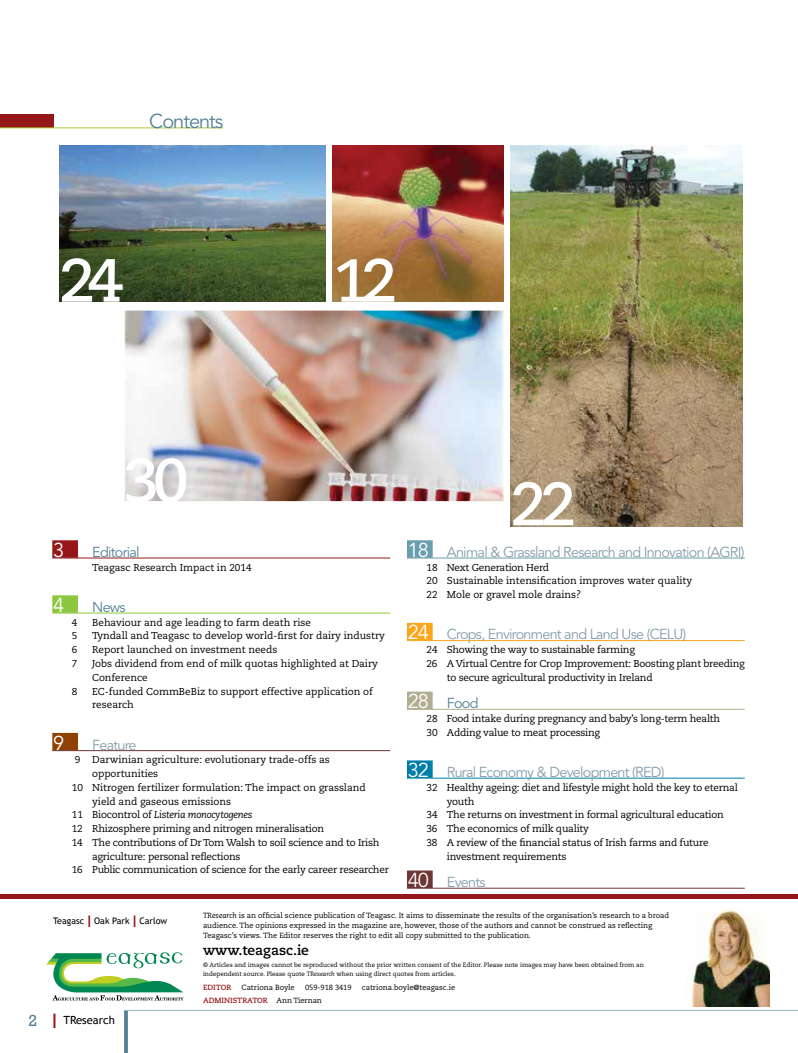
<style>
.page{position:relative;width:798px;height:1053px;background:#fff}
.page>*{position:absolute;margin:0;border:0;box-sizing:border-box;transform-origin:0 0}
.t1{font:700 60.88px "Caecilia";color:#fff}
.t2{font:700 60.62px "Caecilia";color:#fff}
.t3{font:20px "Avenir";letter-spacing:-.05em;color:#528095}
.t4{font:20px "Avenir";color:#fff}
.t5{font:20px "Trebuchet MS";color:#96171a}
.t6{font:16.25px "Rockwell";color:#528095}
.t7{font:14.38px "Avenir";letter-spacing:-.05em;color:#849daa}
.t8{font:14.38px "Avenir";letter-spacing:-.05em;color:#528095}
.t9{font:700 13.75px "Caecilia";letter-spacing:-.005em;color:#000}
.t10{font:11.25px "Trebuchet MS";color:#000}
.t11{font:10px/13.8px "Caecilia";letter-spacing:-.025em;color:#000}
.t12{font:10px/13.8px "Caecilia";letter-spacing:-.005em;color:#000}
.t13{font:italic 10px "Caecilia";letter-spacing:-.025em;color:#000}
.t14{font:9px "Trebuchet MS";color:#000}
.t15{font:7.5px/10px "Caecilia";letter-spacing:-.005em;color:#000}
.t16{font:700 7.5px "Caecilia";letter-spacing:-.005em;color:#96171a}
.t17{font:6.25px/8.8px "Caecilia";letter-spacing:-.005em;color:#000}
.s1{font-style:normal}
.s2{font-size:20px;color:#fff}
.s3{font-size:16px;color:#96171a}
.s4{font-style:italic}
.s5{font-weight:400;color:#000}
</style>
<div class="page">
<div style="left:0;top:114px;width:53px;height:14px;background:#96171a"></div>
<svg style="left:124px;top:1011px;width:4px;height:41px"></svg>
<hr style="left:0;top:128px;width:223px;height:1px;background:#a6ce39">
<img style="left:127px;top:312px;width:374px;height:187px">
<div style="left:125px;top:310px;width:378px;height:191px;border:1px solid #fff"></div>
<img style="left:59px;top:146px;width:266px;height:156px">
<img style="left:332px;top:146px;width:171px;height:156px">
<img style="left:510px;top:146px;width:231px;height:380px">
<svg style="left:46px;top:952px;width:137px;height:48px"></svg>
<div style="left:52px;top:540px;width:26px;height:17px;background:#96171a"></div>
<hr style="left:52px;top:557px;width:338px;height:1px;background:#96171a">
<div style="left:52px;top:595px;width:26px;height:17px;background:#8dc63f"></div>
<hr style="left:52px;top:612px;width:338px;height:1px;background:#8dc63f">
<div style="left:52px;top:732px;width:26px;height:18px;background:#8e4103"></div>
<hr style="left:52px;top:750px;width:338px;height:1px;background:#6e3635">
<div style="left:407px;top:540px;width:25px;height:17px;background:#689ead"></div>
<hr style="left:407px;top:557px;width:337px;height:1px;background:#689ead">
<div style="left:407px;top:622px;width:25px;height:18px;background:#faa61a"></div>
<hr style="left:407px;top:640px;width:337px;height:1px;background:#faa61a">
<div style="left:407px;top:691px;width:25px;height:18px;background:#b1ad91"></div>
<hr style="left:407px;top:709px;width:337px;height:1px;background:#b1ad91">
<div style="left:407px;top:760px;width:25px;height:17px;background:#007ea9"></div>
<hr style="left:407px;top:777px;width:337px;height:1px;background:#007ea9">
<div style="left:407px;top:870px;width:25px;height:17px;background:#6e3635"></div>
<hr style="left:407px;top:887px;width:337px;height:1px;background:#6e3635">
<hr style="left:124px;top:1010px;width:673px;height:1px;background:#9db9c8">
<img style="left:686px;top:909px;width:82px;height:97px">
<div style="left:0;top:894px;width:797px;height:5px;background:#96171a"></div>
<h3 class="t3" style="left:149px;top:109px;width:76px">Contents</h3>
<h1 class="t1" style="left:59px;top:244px;width:66px">24</h1>
<h2 class="t2" style="left:333px;top:245px;width:65px">12</h2>
<h2 class="t2" style="left:123px;top:444px;width:67px">30</h2>
<h3 class="t4" style="left:53px;top:538px;width:13px">3</h3>
<h3 class="t8" style="left:92px;top:543px;width:49px">Editorial</h3>
<p class="t12" style="left:92px;top:560px;width:161px">Teagasc Research Impact in 2014</p>
<h3 class="t4" style="left:53px;top:593px;width:13px">4</h3>
<h3 class="t8" style="left:92px;top:598px;width:35px">News</h3>
<p class="t11" style="left:72px;top:615px;width:7px">4</p>
<p class="t12" style="left:92px;top:615px;width:220px">Behaviour and age leading to farm death rise</p>
<p class="t11" style="left:72px;top:629px;width:7px">5</p>
<p class="t12" style="left:92px;top:629px;width:294px">Tyndall and Teagasc to develop world-first for dairy industry</p>
<p class="t11" style="left:72px;top:643px;width:7px">6</p>
<p class="t12" style="left:92px;top:643px;width:187px">Report launched on investment needs</p>
<p class="t11" style="left:72px;top:656px;width:7px">7</p>
<p class="t12" style="left:92px;top:656px;width:287px">Jobs dividend from end of milk quotas highlighted at Dairy<br>Conference</p>
<p class="t11" style="left:72px;top:684px;width:7px">8</p>
<p class="t12" style="left:92px;top:684px;width:282px">EC-funded CommBeBiz to support effective application of research</p>
<h3 class="t4" style="left:53px;top:731px;width:13px">9</h3>
<h3 class="t7" style="left:92px;top:736px;width:46px">Feature</h3>
<p class="t12" style="left:75px;top:753px;width:257px">9 Darwinian agriculture: evolutionary trade-offs as</p>
<p class="t12" style="left:92px;top:766px;width:68px">opportunities</p>
<p class="t12" style="left:72px;top:780px;width:295px">10 Nitrogen fertilizer formulation: The impact on grassland</p>
<p class="t12" style="left:92px;top:794px;width:140px">yield and gaseous emissions</p>
<p class="t13" style="left:72px;top:809px;width:182px"><span class="s1">11 Biocontrol of</span> Listeria monocytogenes</p>
<p class="t11" style="left:72px;top:821px;width:253px">12 Rhizosphere priming and nitrogen mineralisation</p>
<p class="t11" style="left:72px;top:835px;width:309px">14 The contributions of Dr Tom Walsh to soil science and to Irish</p>
<p class="t11" style="left:92px;top:849px;width:150px">agriculture: personal reflections</p>
<p class="t11" style="left:72px;top:863px;width:318px">16 Public communication of science for the early career researcher</p>
<h2 class="t2" style="left:510px;top:468px;width:67px">22</h2>
<h3 class="t7" style="left:407px;top:543px;width:338px"><span class="s2">18</span> Animal &amp; Grassland Research and Innovation (AGRI)</h3>
<p class="t12" style="left:426px;top:560px;width:267px">18 Next Generation Herd<br>20 Sustainable intensification improves water quality<br>22 Mole or gravel mole drains?</p>
<h3 class="t7" style="left:407px;top:626px;width:280px"><span class="s2">24</span> Crops, Environment and Land Use (CELU)</h3>
<p class="t11" style="left:426px;top:643px;width:210px">24 Showing the way to sustainable farming</p>
<p class="t11" style="left:426px;top:656px;width:319px">26 A Virtual Centre for Crop Improvement: Boosting plant breeding</p>
<p class="t11" style="left:446px;top:670px;width:207px">to secure agricultural productivity in Ireland</p>
<h3 class="t8" style="left:407px;top:695px;width:72px"><span class="s2">28</span> Food</h3>
<p class="t11" style="left:426px;top:711px;width:295px">28 Food intake during pregnancy and baby’s long-term health<br>30 Adding value to meat processing</p>
<h3 class="t7" style="left:407px;top:763px;width:258px"><span class="s2">32</span> Rural Economy &amp; Development (RED)</h3>
<p class="t11" style="left:426px;top:780px;width:312px">32 Healthy ageing: diet and lifestyle might hold the key to eternal</p>
<p class="t11" style="left:446px;top:794px;width:29px">youth</p>
<p class="t11" style="left:426px;top:808px;width:298px">34 The returns on investment in formal agricultural education</p>
<p class="t11" style="left:426px;top:821px;width:164px">36 The economics of milk quality</p>
<p class="t11" style="left:426px;top:835px;width:283px">38 A review of the financial status of Irish farms and future</p>
<p class="t11" style="left:446px;top:849px;width:121px">investment requirements</p>
<h3 class="t7" style="left:407px;top:873px;width:79px"><span class="s2">40</span> Events</h3>
<p class="t14" style="left:53px;top:915px;width:116px">Teagasc <span class="s3">I</span> Oak Park <span class="s3">I</span> Carlow</p>
<p class="t15" style="left:203px;top:910px;width:467px"><span class="s4">TResearch</span> is an official science publication of Teagasc. It aims to disseminate the results of the organisation’s research to a broad audience. The opinions expressed in the magazine are, however, those of the authors and cannot be construed as reflecting<br>Teagasc’s views. The Editor reserves the right to edit all copy submitted to the publication.</p>
<h3 class="t9" style="left:203px;top:942px;width:107px">www.teagasc.ie</h3>
<p class="t17" style="left:203px;top:960px;width:442px">© Articles and images cannot be reproduced without the prior written consent of the Editor. Please note images may have been obtained from an independent source. Please quote <span class="s4">TResearch</span> when using direct quotes from articles.</p>
<p class="t16" style="left:203px;top:982px;width:30px">EDITOR</p>
<p class="t15" style="left:241px;top:982px;width:55px">Catriona Boyle</p>
<p class="t15" style="left:305px;top:982px;width:48px">059-918 3419</p>
<p class="t15" style="left:362px;top:982px;width:95px">catriona.boyle@teagasc.ie</p>
<p class="t16" style="left:203px;top:996px;width:120px">ADMINISTRATOR <span class="s5">Ann Tiernan</span></p>
<h3 class="t5" style="left:52px;top:1008px;width:7px">I</h3>
<h3 class="t6" style="left:28px;top:1010px;width:10px">2</h3>
<p class="t10" style="left:63px;top:1013px;width:53px">TResearch</p>
</div>
